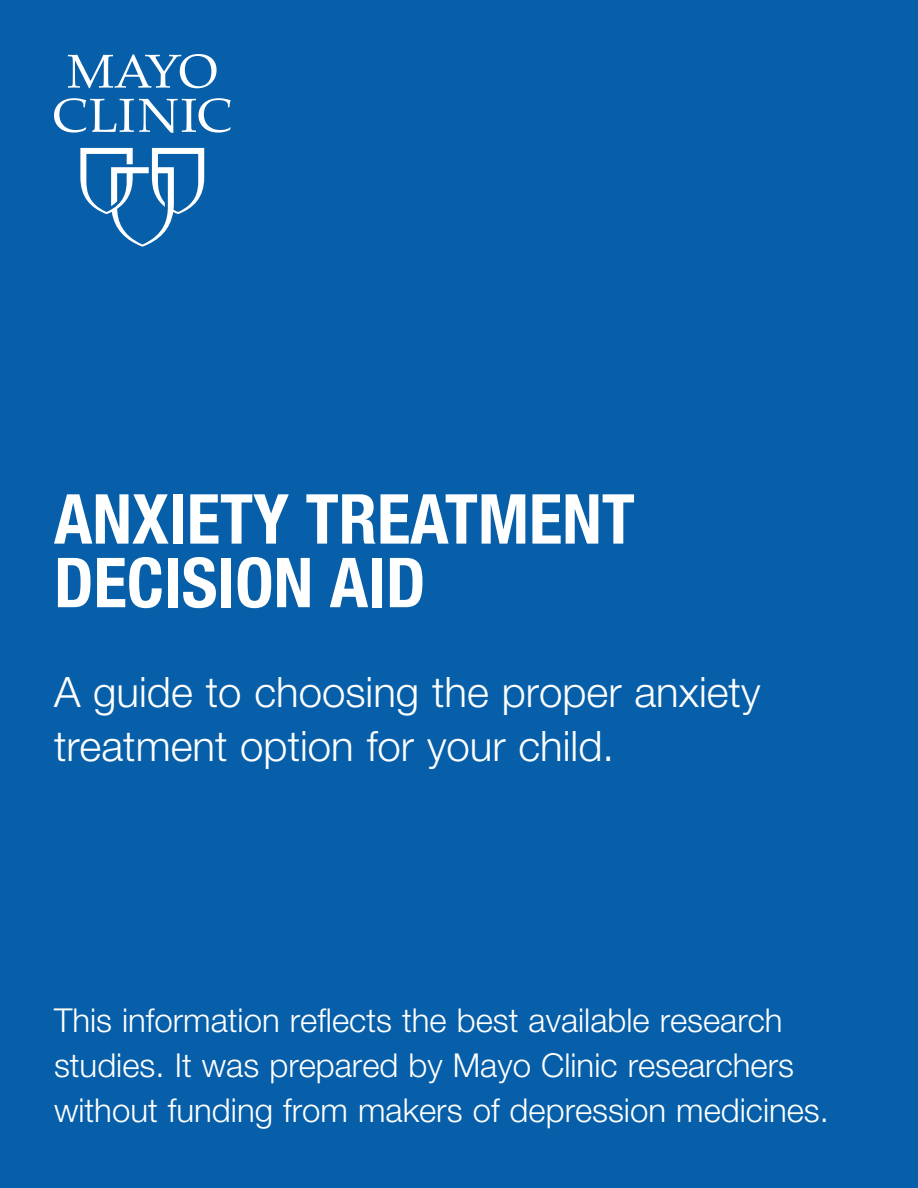
<style>
.page{position:relative;width:918px;height:1188px;background:#065fa8}
.page>*{position:absolute;margin:0;border:0;box-sizing:border-box;transform-origin:0 0}
.t1{font:700 condensed 69px "Helvetica Neue LT Std";color:#fff}
.t2{font:300 42px/54px "Helvetica Neue LT Std";color:#fff}
.t3{font:300 33px/45px "Helvetica Neue LT Std";color:#fff}
</style>
<div class="page">
<svg style="left:80px;top:148px;width:124px;height:99px"></svg>
<svg style="left:54px;top:98px;width:177px;height:35px"></svg>
<svg style="left:68px;top:54px;width:149px;height:34px"></svg>
<p class="t1" style="left:54px;top:477px;width:582px">ANXIETY TREATMENT</p>
<p class="t1" style="left:54px;top:541px;width:373px">DECISION AID</p>
<p class="t2" style="left:54px;top:664px;width:708px">A guide to choosing the proper anxiety treatment option for your child.</p>
<p class="t3" style="left:54px;top:997px;width:777px">This information reflects the best available research studies. It was prepared by Mayo Clinic researchers without funding from makers of depression medicines.</p>
</div>
